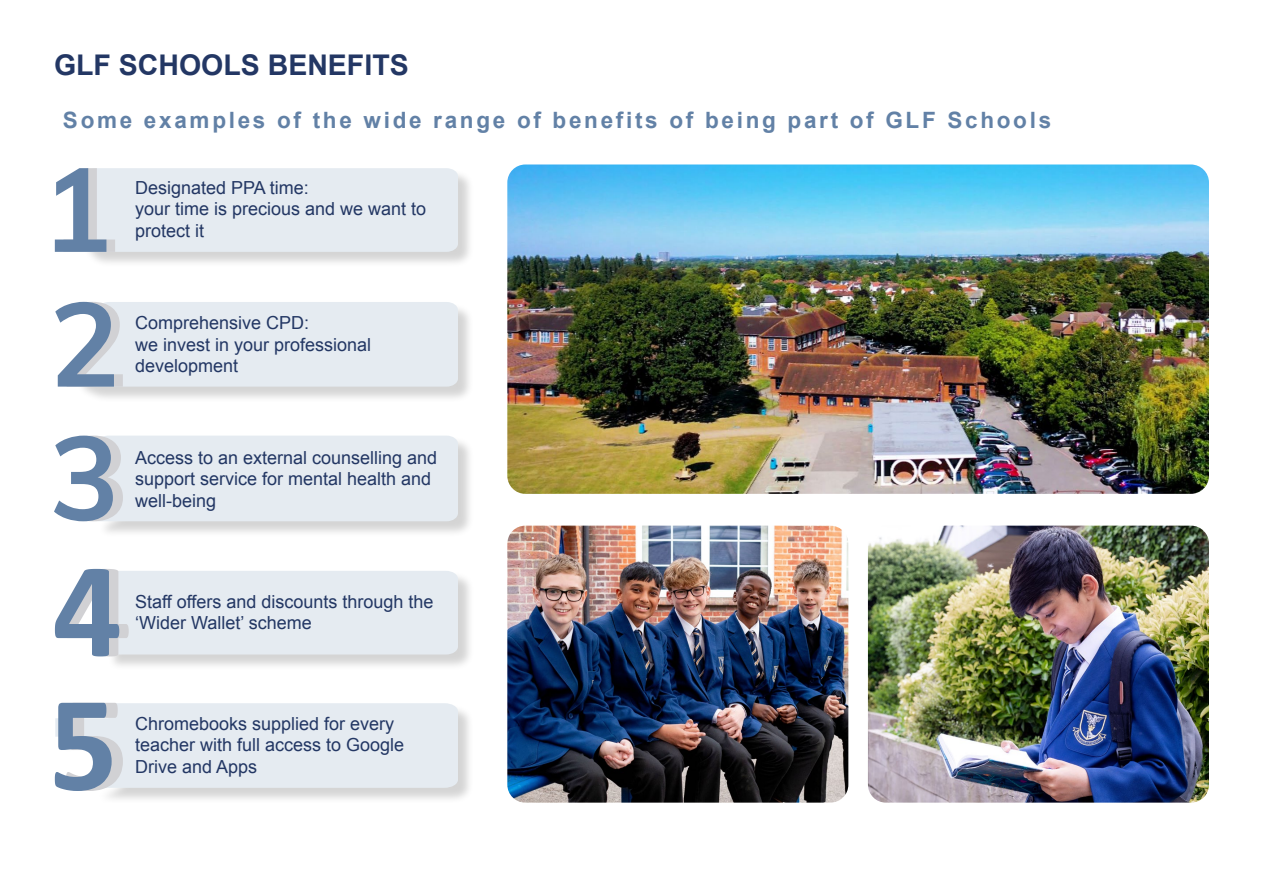
<style>
.page{position:relative;width:1263px;height:893px;background:#fff}
.page>*{position:absolute;margin:0;border:0;box-sizing:border-box;transform-origin:0 0}
.t1{font:700 28.5px "Arial";color:#233764}
.t2{font:700 22.5px "Arial";letter-spacing:.12em;color:#6281a6}
.t3{font:18px/21.6px "Arial";color:#233764}
</style>
<div class="page">
<svg style="left:90px;top:175px;width:380px;height:88px;background:#e0e0e0"></svg>
<svg style="left:55px;top:168px;width:403px;height:84px;background:#dde5ec"></svg>
<svg style="left:83px;top:309px;width:386px;height:89px;background:#dfdfdf"></svg>
<svg style="left:55px;top:302px;width:403px;height:85px;background:#dde4eb"></svg>
<svg style="left:105px;top:442px;width:365px;height:91px;fill:#dedede"></svg>
<svg style="left:54px;top:436px;width:404px;height:85px;background:#dde4ec"></svg>
<svg style="left:108px;top:577px;width:362px;height:89px"></svg>
<svg style="left:55px;top:569px;width:403px;height:87px;background:#dbe2ea"></svg>
<svg style="left:108px;top:710px;width:361px;height:89px;fill:#e2e2e2"></svg>
<svg style="left:55px;top:703px;width:403px;height:88px;background:#dae1e9"></svg>
<img style="left:507px;top:526px;width:341px;height:277px">
<img style="left:868px;top:526px;width:341px;height:277px">
<img style="left:507px;top:164px;width:702px;height:330px">
<h1 class="t1" style="left:54px;top:46px;width:356px">GLF SCHOOLS BENEFITS</h1>
<p class="t2" style="left:63px;top:106px;width:990px">Some examples of the wide range of benefits of being part of GLF Schools</p>
<p class="t3" style="left:135px;top:177px;width:293px">Designated PPA time:<br>your time is precious and we want to protect it</p>
<p class="t3" style="left:135px;top:312px;width:238px">Comprehensive CPD:<br>we invest in your professional development</p>
<p class="t3" style="left:135px;top:447px;width:304px">Access to an external counselling and support service for mental health and well-being</p>
<p class="t3" style="left:135px;top:591px;width:300px">Staff offers and discounts through the ‘Wider Wallet’ scheme</p>
<p class="t3" style="left:135px;top:713px;width:271px">Chromebooks supplied for every teacher with full access to Google<br>Drive and Apps</p>
</div>
